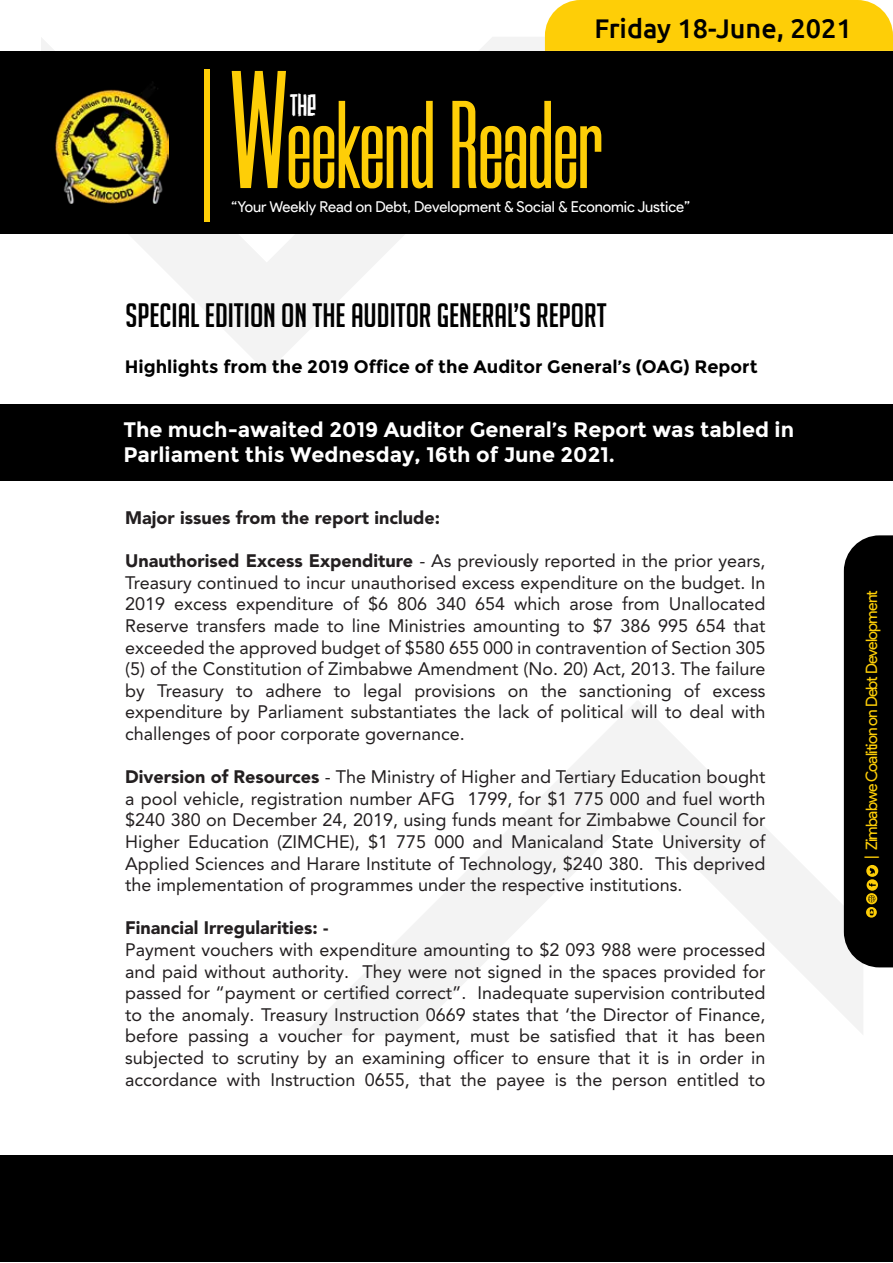
<style>
.page{position:relative;width:893px;height:1263px;background:#fff}
.page>*{position:absolute;margin:0;border:0;box-sizing:border-box;transform-origin:0 0}
.t1{font:500 124.65px "Morganite";color:#fece07}
.t2{font:33px "Big Noodle Titling";color:#000}
.t3{font:33px "Afolkalips";color:#fff}
.t4{font:500 27px "Ubuntu";color:#000}
.t5{font:700 21px/25.2px "Montserrat";color:#fff}
.t6{font:18px/21.6px "Avenir LT Pro";color:#231f20;text-align:justify}
.t7{font:700 18px "Montserrat";color:#000}
.t8{font:900 18px "Avenir LT Pro";color:#231f20}
.t9{font:15.75px "Product Sans";letter-spacing:-.055em;color:#fece07}
.t10{font:15px "Product Sans";letter-spacing:-.005em;color:#fff}
.s1{font-size:167.55px}
.s2{font-weight:900}
</style>
<div class="page">
<svg style="left:41px;top:37px;width:504px;height:335px"></svg>
<svg style="left:303px;top:700px;width:560px;height:335px"></svg>
<div style="left:0;top:51px;width:893px;height:183px;background:#000"></div>
<div style="left:0;top:1155px;width:893px;height:107px;background:#000"></div>
<div style="left:545px;top:0;width:348px;height:51px;background:#fece07"></div>
<div style="left:204px;top:69px;width:6px;height:153px;background:#fece07"></div>
<div style="left:844px;top:535px;width:49px;height:432px;background:#000"></div>
<img style="left:56px;top:87px;width:112px;height:116px">
<div style="left:0;top:405px;width:893px;height:76px;background:#000"></div>
<h3 class="t4" style="left:594px;top:11px;width:259px">Friday 18-June, 2021</h3>
<h1 class="t1" style="left:231px;top:82px;width:373px"><span class="s1">W</span>eekend Reader</h1>
<p class="t10" style="left:231px;top:198px;width:461px">“Your Weekly Read on Debt, Development &amp; Social &amp; Economic Justice”</p>
<h2 class="t3" style="left:290px;top:87px;width:28px">THE</h2>
<h2 class="t2" style="left:125px;top:298px;width:483px">SPECIAL EDITION ON THE AUDITOR GENERAL’S REPORT</h2>
<p class="t7" style="left:125px;top:356px;width:634px">Highlights from the 2019 Office of the Auditor General’s (OAG) Report</p>
<p class="t5" style="left:123px;top:417px;width:672px">The much-awaited 2019 Auditor General’s Report was tabled in<br>Parliament this Wednesday, 16th of June 2021.</p>
<p class="t8" style="left:125px;top:507px;width:316px">Major issues from the report include:</p>
<p class="t6" style="left:125px;top:550px;width:642px"><span class="s2">Unauthorised Excess Expenditure</span> - As previously reported in the prior years, Treasury continued to incur unauthorised excess expenditure on the budget. In 2019 excess expenditure of $6 806 340 654 which arose from Unallocated Reserve transfers made to line Ministries amounting to $7 386 995 654 that exceeded the approved budget of $580 655 000 in contravention of Section 305 (5) of the Constitution of Zimbabwe Amendment (No. 20) Act, 2013. The failure by Treasury to adhere to legal provisions on the sanctioning of excess expenditure by Parliament substantiates the lack of political will to deal with challenges of poor corporate governance.</p>
<p class="t6" style="left:125px;top:766px;width:642px"><span class="s2">Diversion of Resources</span> - The Ministry of Higher and Tertiary Education bought a pool vehicle, registration number AFG 1799, for $1 775 000 and fuel worth $240 380 on December 24, 2019, using funds meant for Zimbabwe Council for Higher Education (ZIMCHE), $1 775 000 and Manicaland State University of Applied Sciences and Harare Institute of Technology, $240 380. This deprived the implementation of programmes under the respective institutions.</p>
<p class="t8" style="left:125px;top:917px;width:205px">Financial Irregularities: -</p>
<p class="t6" style="left:125px;top:939px;width:642px">Payment vouchers with expenditure amounting to $2 093 988 were processed and paid without authority. They were not signed in the spaces provided for passed for “payment or certified correct”. Inadequate supervision contributed to the anomaly. Treasury Instruction 0669 states that ‘the Director of Finance, before passing a voucher for payment, must be satisfied that it has been subjected to scrutiny by an examining officer to ensure that it is in order in accordance with Instruction 0655, that the payee is the person entitled to</p>
<p class="t9" style="left:863px;top:859px;width:270px;rotate:-90deg">| Zimbabwe Coalition on Debt Development</p>
</div>
